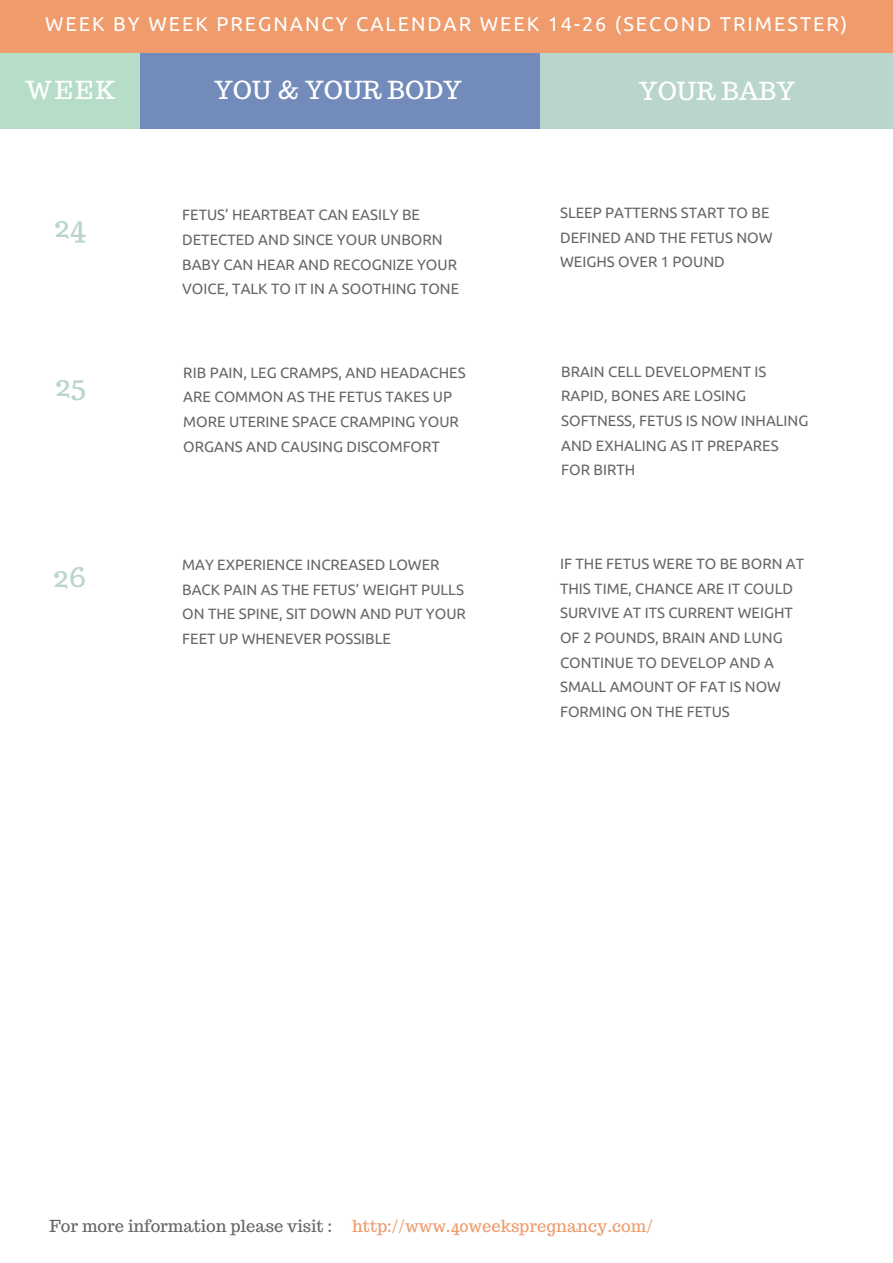
<style>
.page{position:relative;width:893px;height:1263px;background:#fff}
.page>*{position:absolute;margin:0;border:0;box-sizing:border-box;transform-origin:0 0}
.t1{font:29.7px "Trocchi";color:#b9d5cc}
.t2{font:24.75px "Trocchi";color:#fff}
.t3{font:19.8px "Ubuntu";letter-spacing:.1em;color:#fff}
.t4{font:16.5px "Trocchi";color:#ef9b6c}
.t5{font:14.85px/24.8px "Ubuntu";color:#666}
.s1{color:#666}
</style>
<div class="page">
<div style="left:0;top:36px;width:140px;height:93px;background:#b6ddc7"></div>
<div style="left:540px;top:35px;width:352px;height:94px;background:#b9d5cc"></div>
<div style="left:141px;top:35px;width:399px;height:94px;background:#728bba"></div>
<div style="left:0;top:0;width:892px;height:53px;background:#ef9b6c"></div>
<h3 class="t3" style="left:45px;top:12px;width:803px">WEEK BY WEEK PREGNANCY CALENDAR WEEK 14-26 (SECOND TRIMESTER)</h3>
<h2 class="t2" style="left:25px;top:73px;width:92px">WEEK</h2>
<h1 class="t1" style="left:54px;top:207px;width:33px">24</h1>
<h1 class="t1" style="left:55px;top:365px;width:33px">25</h1>
<h1 class="t1" style="left:53px;top:556px;width:35px">26</h1>
<h2 class="t2" style="left:214px;top:73px;width:249px">YOU &amp; YOUR BODY</h2>
<h2 class="t2" style="left:639px;top:75px;width:158px">YOUR BABY</h2>
<p class="t5" style="left:182px;top:202px;width:278px">FETUS’ HEARTBEAT CAN EASILY BE<br>DETECTED AND SINCE YOUR UNBORN<br>BABY CAN HEAR AND RECOGNIZE YOUR<br>VOICE, TALK TO IT IN A SOOTHING TONE</p>
<p class="t5" style="left:560px;top:200px;width:214px">SLEEP PATTERNS START TO BE<br>DEFINED AND THE FETUS NOW<br>WEIGHS OVER 1 POUND</p>
<p class="t5" style="left:183px;top:360px;width:284px">RIB PAIN, LEG CRAMPS, AND HEADACHES<br>ARE COMMON AS THE FETUS TAKES UP<br>MORE UTERINE SPACE CRAMPING YOUR<br>ORGANS AND CAUSING DISCOMFORT</p>
<p class="t5" style="left:561px;top:359px;width:249px">BRAIN CELL DEVELOPMENT IS<br>RAPID, BONES ARE LOSING<br>SOFTNESS, FETUS IS NOW INHALING<br>AND EXHALING AS IT PREPARES<br>FOR BIRTH</p>
<p class="t5" style="left:182px;top:552px;width:285px">MAY EXPERIENCE INCREASED LOWER<br>BACK PAIN AS THE FETUS’ WEIGHT PULLS<br>ON THE SPINE, SIT DOWN AND PUT YOUR<br>FEET UP WHENEVER POSSIBLE</p>
<p class="t5" style="left:560px;top:551px;width:245px">IF THE FETUS WERE TO BE BORN AT<br>THIS TIME, CHANCE ARE IT COULD<br>SURVIVE AT ITS CURRENT WEIGHT<br>OF 2 POUNDS, BRAIN AND LUNG<br>CONTINUE TO DEVELOP AND A<br>SMALL AMOUNT OF FAT IS NOW<br>FORMING ON THE FETUS</p>
<p class="t4" style="left:49px;top:1215px;width:605px"><span class="s1">For more information please visit :</span> http://www.40weekspregnancy.com/</p>
</div>
